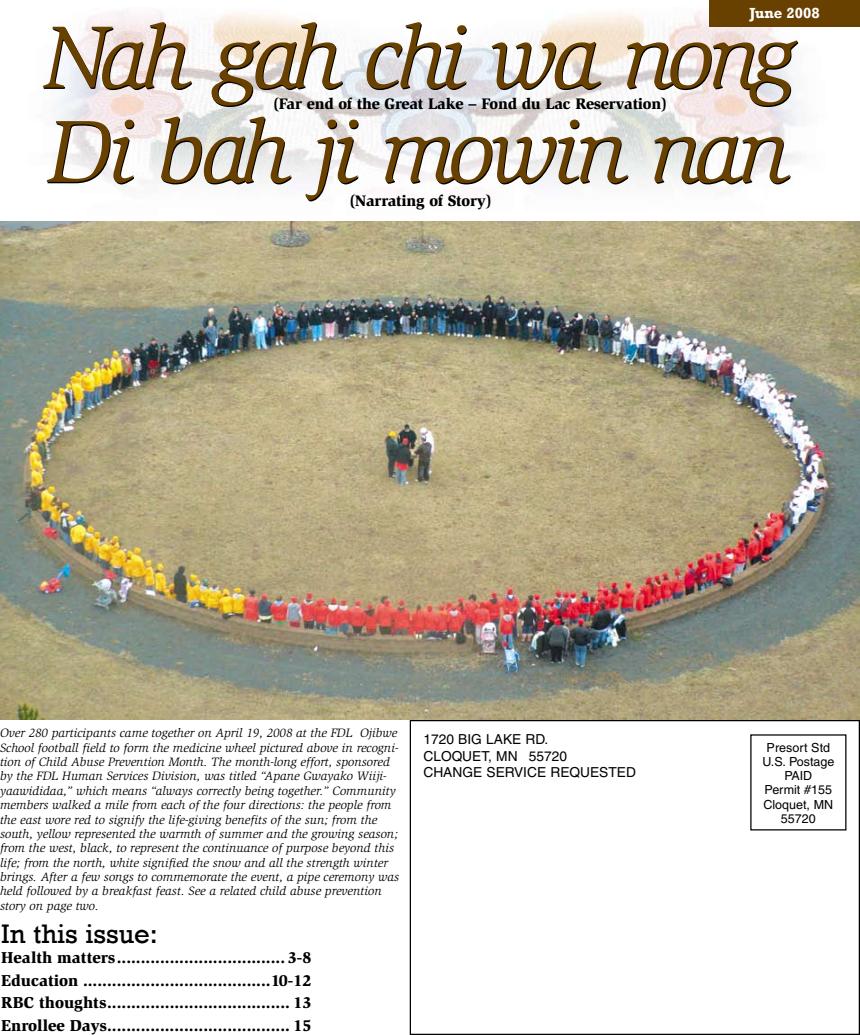
<style>
.page{position:relative;width:860px;height:1035px;background:#fff}
.page>*{position:absolute;margin:0;border:0;box-sizing:border-box;transform-origin:0 0}
.t1{font:italic 90.75px/94.4px "Slimbach";letter-spacing:-.06em;color:#684000}
.t2{font:27.5px "Rockwell";color:#000}
.t3{font:900 16.25px/22.5px "Slimbach";color:#000;text-align:justify}
.t4{font:900 15.75px "Slimbach";letter-spacing:-.015em;color:#000}
.t5{font:700 15px "Rockwell";color:#fff}
.t6{font:13.75px/16.5px "Helvetica";color:#000}
.t7{font:italic 12.5px/14.4px "Slimbach";color:#000}
.t8{font:12.5px "Helvetica";color:#000}
</style>
<div class="page">
<img style="left:56px;top:12px;width:376px;height:171px">
<svg style="left:432px;top:10px;width:404px;height:175px"></svg>
<div style="left:410px;top:720px;width:449px;height:315px;border:1px solid #000"></div>
<div style="left:709px;top:0;width:150px;height:26px;background:#684000"></div>
<img style="left:0;top:221px;width:859px;height:499px">
<p class="t5" style="left:749px;top:4px;width:72px">June 2008</p>
<h1 class="t1" style="left:43px;top:11px;width:753px">Nah gah chi wa nong<br>Di bah ji mowin nan</h1>
<p class="t4" style="left:272px;top:94px;width:397px">(Far end of the Great Lake – Fond du Lac Reservation)</p>
<p class="t4" style="left:349px;top:191px;width:145px">(Narrating of Story)</p>
<p class="t7" style="left:0;top:726px;width:401px">Over 280 participants came together on April 19, 2008 at the FDL Ojibwe School football field to form the medicine wheel pictured above in recogni&shy;tion of Child Abuse Prevention Month. The month-long effort, sponsored by the FDL Human Services Division, was titled “Apane Gwayako Wiiji&shy;yaawididaa,” which means “always correctly being together.” Community members walked a mile from each of the four directions: the people from the east wore red to signify the life-giving benefits of the sun; from the south, yellow represented the warmth of summer and the growing season; from the west, black, to represent the continuance of purpose beyond this life; from the north, white signified the snow and all the strength winter brings. After a few songs to commemorate the event, a pipe ceremony was held followed by a breakfast feast. See a related child abuse prevention story on page two.</p>
<h2 class="t2" style="left:1px;top:918px;width:158px">In this issue:</h2>
<p class="t3" style="left:1px;top:946px;width:312px">Health matters................................... 3-8<br>Education .......................................10-12<br>RBC thoughts...................................... 13<br>Enrollee Days...................................... 15</p>
<p class="t6" style="left:423px;top:731px;width:214px">1720 BIG LAKE RD.<br>CLOQUET, MN 55720<br>CHANGE SERVICE REQUESTED</p>
<p class="t8" style="left:766px;top:740px;width:65px">Presort Std</p>
<p class="t8" style="left:762px;top:754px;width:73px">U.S. Postage</p>
<p class="t8" style="left:784px;top:769px;width:15px">Paid</p>
<p class="t8" style="left:764px;top:783px;width:69px">Permit #155</p>
<p class="t8" style="left:763px;top:797px;width:71px">Cloquet, MN</p>
<p class="t8" style="left:781px;top:811px;width:36px">55720</p>
</div>
